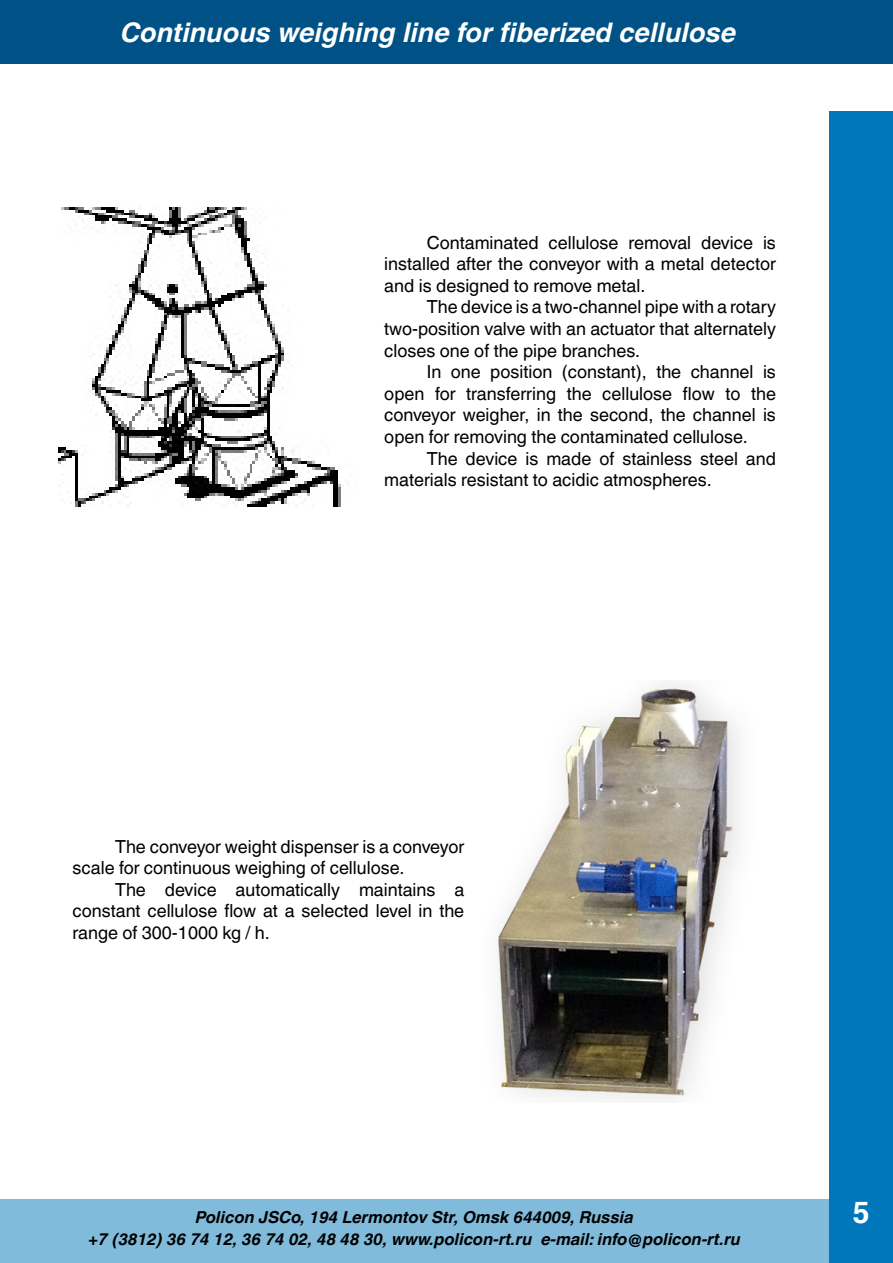
<style>
.page{position:relative;width:893px;height:1263px;background:#fff}
.page>*{position:absolute;margin:0;border:0;box-sizing:border-box;transform-origin:0 0}
.t1{font:700 30px "A1010 Helvetika";color:#fff}
.t2{font:italic 700 27px "Helvetica World";color:#fff}
.t3{font:18px/21.6px "Helvetica World";color:#000;text-align:justify}
.t4{font:italic 700 16.5px/21.6px "Helvetica World";color:#000;text-align:center}
</style>
<div class="page">
<div style="left:829px;top:112px;width:64px;height:1151px;background:#0077ba"></div>
<div style="left:0;top:1199px;width:829px;height:64px;background:#80bbdc"></div>
<hr style="left:0;top:1199px;width:1px;height:64px;background:#0077ba">
<div style="left:0;top:0;width:893px;height:63px;background:#005286"></div>
<img style="left:498px;top:683px;width:242px;height:418px">
<img style="left:58px;top:208px;width:283px;height:298px">
<h2 class="t2" style="left:121px;top:16px;width:617px">Continuous weighing line for fiberized cellulose</h2>
<p class="t3" style="left:384px;top:232px;width:393px;text-indent:43px">Contaminated cellulose removal device is installed after the conveyor with a metal detector and is designed to remove metal.</p>
<p class="t3" style="left:384px;top:296px;width:393px;text-indent:43px">The device is a two-channel pipe with a rotary two-position valve with an actuator that alternately closes one of the pipe branches.</p>
<p class="t3" style="left:384px;top:361px;width:393px;text-indent:43px">In one position (constant), the channel is open for transferring the cellulose flow to the conveyor weigher, in the second, the channel is open for removing the contaminated cellulose.</p>
<p class="t3" style="left:384px;top:448px;width:393px;text-indent:43px">The device is made of stainless steel and materials resistant to acidic atmospheres.</p>
<p class="t3" style="left:73px;top:835px;width:393px;text-indent:43px">The conveyor weight dispenser is a conveyor scale for continuous weighing of cellulose.</p>
<p class="t3" style="left:73px;top:879px;width:393px;text-indent:43px">The device automatically maintains a constant cellulose flow at a selected level in the range of 300-1000 kg / h.</p>
<p class="t4" style="left:88px;top:1206px;width:654px">Policon JSCo, 194 Lermontov Str, Omsk 644009, Russia<br>+7 (3812) 36 74 12, 36 74 02, 48 48 30, www.policon-rt.ru e-mail: info@policon-rt.ru</p>
<h1 class="t1" style="left:853px;top:1195px;width:18px">5</h1>
</div>
